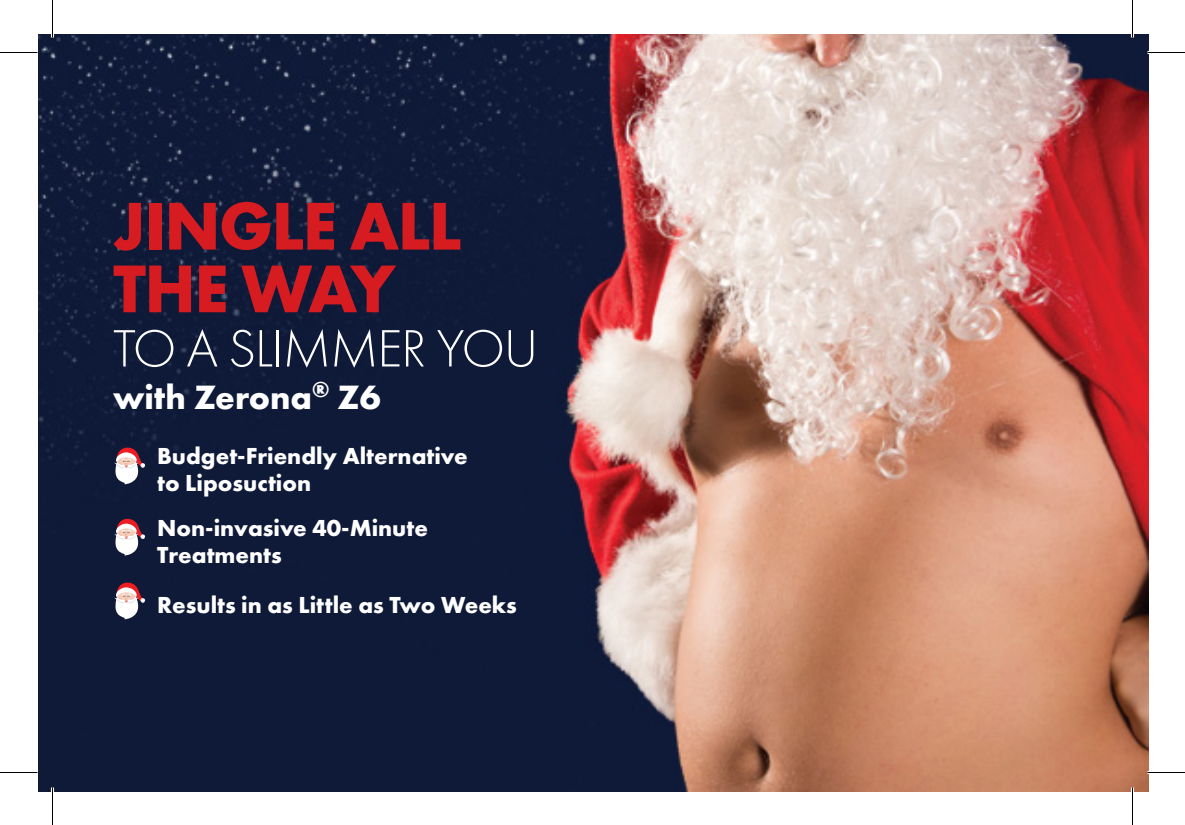
<style>
.page{position:relative;width:1185px;height:825px;background:#fff}
.page>*{position:absolute;margin:0;border:0;box-sizing:border-box;transform-origin:0 0}
.t1{font:700 70px "Futura PT";letter-spacing:-.025em;color:#d61b21}
.t2{font:300 54.5px "Futura PT";letter-spacing:-.025em;color:#fff}
.t3{font:700 35px "Futura PT";color:#fff}
.t4{font:700 24px/27.5px "Futura PT";color:#fff}
</style>
<div class="page">
<img style="left:38px;top:35px;width:1110px;height:756px">
<svg style="left:113px;top:446px;width:32px;height:38px"></svg>
<svg style="left:113px;top:517px;width:32px;height:39px"></svg>
<svg style="left:113px;top:581px;width:32px;height:38px"></svg>
<hr style="left:51px;top:0;width:3px;height:38px;background:#fff">
<hr style="left:51px;top:788px;width:3px;height:37px;background:#fff">
<hr style="left:1131px;top:0;width:3px;height:38px;background:#fff">
<hr style="left:1131px;top:788px;width:3px;height:37px;background:#fff">
<hr style="left:0;top:52px;width:38px;height:1px;background:#000">
<hr style="left:1148px;top:52px;width:37px;height:1px;background:#000">
<hr style="left:0;top:772px;width:38px;height:1px;background:#000">
<hr style="left:1148px;top:772px;width:37px;height:1px;background:#000">
<hr style="left:52px;top:0;width:1px;height:38px;background:#000">
<hr style="left:52px;top:788px;width:1px;height:37px;background:#000">
<hr style="left:1132px;top:0;width:1px;height:38px;background:#000">
<hr style="left:1132px;top:788px;width:1px;height:37px;background:#000">
<p class="t1" style="left:113px;top:181px;width:350px">JINGLE ALL</p>
<p class="t1" style="left:113px;top:244px;width:284px">THE WAY</p>
<p class="t2" style="left:113px;top:317px;width:427px">TO A SLIMMER YOU</p>
<p class="t3" style="left:113px;top:375px;width:269px">with Zerona<sup>®</sup> Z6</p>
<p class="t4" style="left:157px;top:442px;width:312px">Budget-Friendly Alternative to Liposuction</p>
<p class="t4" style="left:157px;top:514px;width:272px">Non-invasive 40-Minute</p>
<p class="t4" style="left:157px;top:541px;width:126px">Treatments</p>
<p class="t4" style="left:157px;top:590px;width:361px">Results in as Little as Two Weeks</p>
</div>
